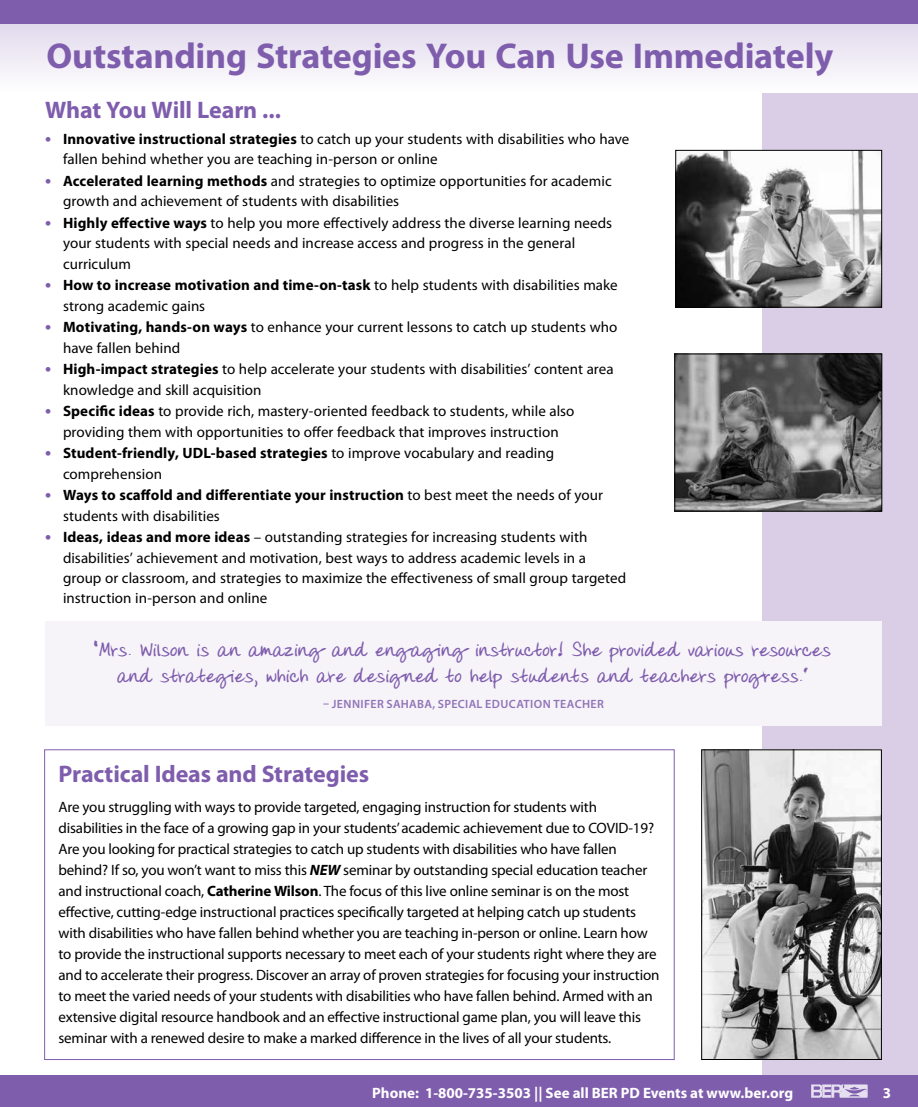
<style>
.page{position:relative;width:918px;height:1107px;background:#fff}
.page>*{position:absolute;margin:0;border:0;box-sizing:border-box;transform-origin:0 0}
.t1{font:700 36px "Myriad Pro";letter-spacing:-.005em;color:#7f5dad}
.t2{font:700 24px "Myriad Pro";letter-spacing:-.005em;color:#7f5dad}
.t3{font:700 21px/25.2px "Donnys Hand";letter-spacing:.005em;color:#7f5dad;text-align:center}
.t4{font:15px/20.2px "Myriad Pro";letter-spacing:-.01em;color:#000}
.t5{font:700 15px "Myriad Pro";color:#fff}
.t6{font:600 12px "Myriad Pro";letter-spacing:.03em;color:#9173b8}
.s1{font-weight:700;font-size:18px;color:#7f5dad}
.s2{font-weight:700}
.s3{font-weight:700;font-style:italic}
</style>
<div class="page">
<div style="left:763px;top:0;width:155px;height:1107px;background:#d9cee6"></div>
<div style="left:0;top:1076px;width:918px;height:31px;background:#7f5dad"></div>
<svg style="left:811px;top:1084px;width:57px;height:14px"></svg>
<svg style="left:0;top:24px;width:918px;height:68px"></svg>
<div style="left:0;top:0;width:918px;height:24px;background:#7f5dad"></div>
<div style="left:45px;top:621px;width:837px;height:105px;background:#f6f4f9"></div>
<img style="left:677px;top:152px;width:203px;height:154px">
<div style="left:675px;top:150px;width:207px;height:158px;border:1px solid #000"></div>
<img style="left:677px;top:356px;width:203px;height:153px">
<div style="left:675px;top:354px;width:207px;height:157px;border:1px solid #000"></div>
<img style="left:703px;top:751px;width:177px;height:307px">
<div style="left:701px;top:749px;width:181px;height:311px;border:1px solid #000"></div>
<h1 class="t1" style="left:46px;top:32px;width:788px">Outstanding Strategies You Can Use Immediately</h1>
<h2 class="t2" style="left:45px;top:94px;width:238px">What You Will Learn ...</h2>
<p class="t4" style="left:63px;top:129px;width:568px;text-indent:-18px"><span class="s1">•</span> <span class="s2">Innovative instructional strategies</span> to catch up your students with disabilities who have fallen behind whether you are teaching in-person or online</p>
<p class="t4" style="left:63px;top:171px;width:550px;text-indent:-18px"><span class="s1">•</span> <span class="s2">Accelerated learning methods</span> and strategies to optimize opportunities for academic growth and achievement of students with disabilities</p>
<p class="t4" style="left:63px;top:213px;width:551px;text-indent:-18px"><span class="s1">•</span> <span class="s2">Highly effective ways</span> to help you more effectively address the diverse learning needs your students with special needs and increase access and progress in the general curriculum</p>
<p class="t4" style="left:63px;top:275px;width:556px;text-indent:-18px"><span class="s1">•</span> <span class="s2">How to increase motivation and time-on-task</span> to help students with disabilities make strong academic gains</p>
<p class="t4" style="left:63px;top:317px;width:556px;text-indent:-18px"><span class="s1">•</span> <span class="s2">Motivating, hands-on ways</span> to enhance your current lessons to catch up students who have fallen behind</p>
<p class="t4" style="left:63px;top:359px;width:552px;text-indent:-18px"><span class="s1">•</span> <span class="s2">High-impact strategies</span> to help accelerate your students with disabilities’ content area knowledge and skill acquisition</p>
<p class="t4" style="left:45px;top:401px;width:531px;text-align:center"><span class="s1">•</span> <span class="s2">Specific ideas</span> to provide rich, mastery-oriented feedback to students, while also providing them with opportunities to offer feedback that improves instruction</p>
<p class="t4" style="left:63px;top:443px;width:493px;text-indent:-18px"><span class="s1">•</span> <span class="s2">Student-friendly, UDL-based strategies</span> to improve vocabulary and reading comprehension</p>
<p class="t4" style="left:63px;top:485px;width:542px;text-indent:-18px"><span class="s1">•</span> <span class="s2">Ways to scaffold and differentiate your instruction</span> to best meet the needs of your students with disabilities</p>
<p class="t4" style="left:63px;top:527px;width:565px;text-indent:-18px"><span class="s1">•</span> <span class="s2">Ideas, ideas and more ideas</span> – outstanding strategies for increasing students with disabilities’ achievement and motivation, best ways to address academic levels in a group or classroom, and strategies to maximize the effectiveness of small group targeted instruction in-person and online</p>
<h3 class="t3" style="left:95px;top:639px;width:737px">“Mrs. Wilson is an amazing and engaging instructor! She provided various resources and strategies, which are designed to help students and teachers progress.”</h3>
<p class="t6" style="left:323px;top:696px;width:282px">– JENNIFER SAHABA, SPECIAL EDUCATION TEACHER</p>
<h2 class="t2" style="left:58px;top:758px;width:312px">Practical Ideas and Strategies</h2>
<p class="t4" style="left:58px;top:796px;width:603px;line-height:21px">Are you struggling with ways to provide targeted, engaging instruction for students with disabilities in the face of a growing gap in your students’ academic achievement due to COVID-19?<br>Are you looking for practical strategies to catch up students with disabilities who have fallen behind? If so, you won’t want to miss this <span class="s3">NEW</span> seminar by outstanding special education teacher and instructional coach, <span class="s2">Catherine Wilson</span>. The focus of this live online seminar is on the most effective, cutting-edge instructional practices specifically targeted at helping catch up students with disabilities who have fallen behind whether you are teaching in-person or online. Learn how to provide the instructional supports necessary to meet each of your students right where they are and to accelerate their progress. Discover an array of proven strategies for focusing your instruction to meet the varied needs of your students with disabilities who have fallen behind. Armed with an extensive digital resource handbook and an effective instructional game plan, you will leave this seminar with a renewed desire to make a marked difference in the lives of all your students.</p>
<p class="t5" style="left:372px;top:1083px;width:422px">Phone: 1-800-735-3503 || See all BER PD Events at www.ber.org</p>
<p class="t5" style="left:883px;top:1083px;width:10px">3</p>
</div>
